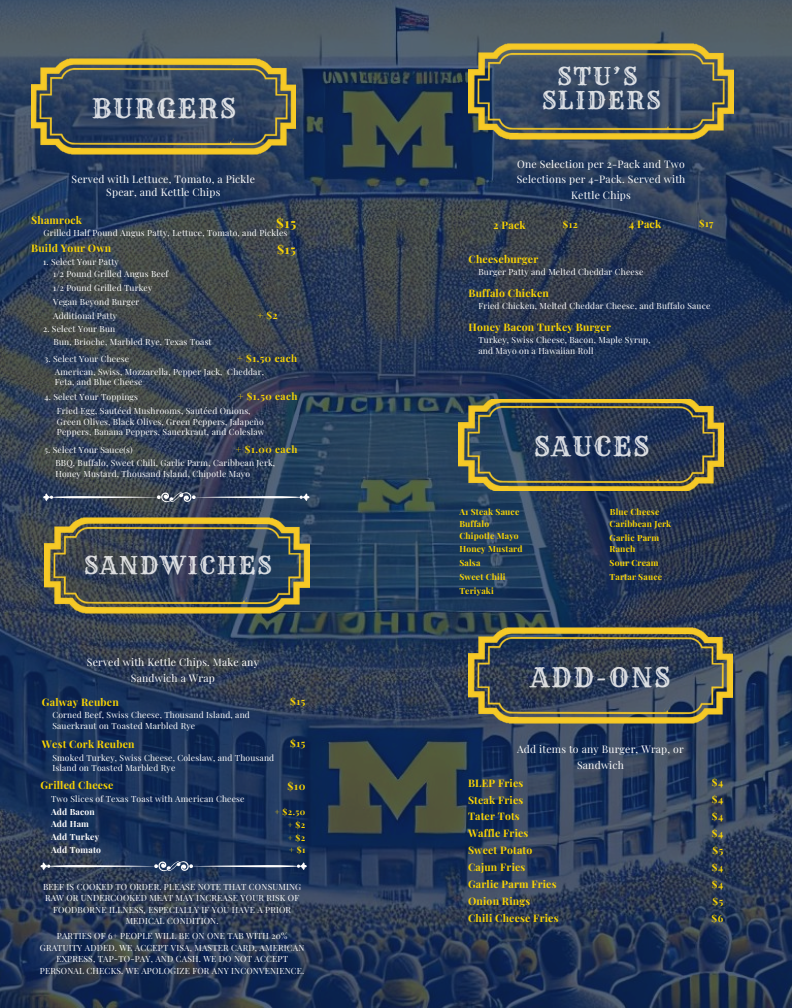
<style>
.page{position:relative;width:792px;height:1008px;background:#fff}
.page>*{position:absolute;margin:0;border:0;box-sizing:border-box;transform-origin:0 0}
.t1{font:26.5px "Rye";letter-spacing:.07em;color:#fff}
.t2{font:24.1px/23.5px "Rye";letter-spacing:.065em;color:#fff;text-align:center}
.t3{font:700 13.3px "Playfair Display";color:#fad402}
.t4{font:700 12.3px "Playfair Display";color:#fad402}
.t5{font:700 10.4px "Playfair Display";letter-spacing:.02em;color:#fad402}
.t6{font:10.4px/15.6px "Playfair Display";letter-spacing:.02em;color:#fff;text-align:center}
.t7{font:700 10px "Playfair Display";color:#fad402}
.t8{font:700 9.9px "Playfair Display";letter-spacing:.05em;color:#fad402}
.t9{font:700 9.5px "Playfair Display";color:#fad402}
.t10{font:8.5px/11.4px "Playfair Display";letter-spacing:.02em;color:#fff}
.t11{font:700 8.5px "Playfair Display";letter-spacing:.02em;color:#fad402}
.t12{font:700 8.5px "Playfair Display";letter-spacing:.02em;color:#fff}
</style>
<div class="page">
<img style="left:0;top:0;width:792px;height:1008px">
<img style="left:469px;top:44px;width:264px;height:96px">
<img style="left:31px;top:59px;width:265px;height:96px">
<img style="left:45px;top:518px;width:264px;height:96px">
<img style="left:468px;top:628px;width:265px;height:96px">
<img style="left:458px;top:399px;width:265px;height:91px">
<svg style="left:43px;top:492px;width:266px;height:11px;background:#545f71"></svg>
<svg style="left:40px;top:861px;width:267px;height:11px;background:#445572"></svg>
<h1 class="t1" style="left:91px;top:92px;width:146px">BURGERS</h1>
<h4 class="t6" style="left:72px;top:172px;width:185px;line-height:12.8px">Served with Lettuce, Tomato, a Pickle<br>Spear, and Kettle Chips</h4>
<p class="t5" style="left:31px;top:212px;width:52px">Shamrock</p>
<p class="t10" style="left:44px;top:227px;width:245px">Grilled Half Pound Angus Patty, Lettuce, Tomato, and Pickles</p>
<p class="t3" style="left:276px;top:213px;width:22px">$15</p>
<p class="t5" style="left:31px;top:240px;width:82px">Build Your Own</p>
<p class="t4" style="left:277px;top:241px;width:20px">$15</p>
<h4 class="t10" style="left:53px;top:268px;width:117px">1/2 Pound Grilled Angus Beef</h4>
<p class="t10" style="left:53px;top:282px;width:101px">1/2 Pound Grilled Turkey</p>
<p class="t10" style="left:53px;top:296px;width:88px">Vegan Beyond Burger</p>
<h4 class="t10" style="left:53px;top:310px;width:66px">Additional Patty</h4>
<p class="t10" style="left:43px;top:255px;width:77px">1. Select Your Patty</p>
<h4 class="t8" style="left:257px;top:308px;width:22px">+ $2</h4>
<p class="t10" style="left:43px;top:323px;width:74px">2. Select Your Bun</p>
<p class="t10" style="left:54px;top:336px;width:160px">Bun, Brioche, Marbled Rye, Texas Toast</p>
<h1 class="t10" style="left:44px;top:353px;width:86px">3. Select Your Cheese</h1>
<p class="t8" style="left:237px;top:351px;width:61px">+ $1.50 each</p>
<h5 class="t10" style="left:55px;top:365px;width:210px">American, Swiss, Mozzarella, Pepper Jack, Cheddar,</h5>
<h4 class="t10" style="left:55px;top:376px;width:89px">Feta, and Blue Cheese</h4>
<p class="t10" style="left:44px;top:391px;width:95px">4. Select Your Toppings</p>
<h4 class="t8" style="left:238px;top:390px;width:61px">+ $1.50 each</h4>
<h4 class="t10" style="left:57px;top:405px;width:209px;line-height:10.7px">Fried Egg, Sautéed Mushrooms, Sautéed Onions,<br>Green Olives, Black Olives, Green Peppers, Jalapeño<br>Peppers, Banana Peppers, Sauerkraut, and Coleslaw</h4>
<p class="t10" style="left:44px;top:444px;width:90px">5. Select Your Sauce(s)</p>
<h4 class="t8" style="left:236px;top:442px;width:63px">+ $1.00 each</h4>
<h4 class="t10" style="left:55px;top:458px;width:221px;line-height:10.7px">BBQ, Buffalo, Sweet Chili, Garlic Parm, Caribbean Jerk,<br>Honey Mustard, Thousand Island, Chipotle Mayo</h4>
<h2 class="t2" style="left:84px;top:553px;width:190px">SANDWICHES</h2>
<p class="t6" style="left:87px;top:654px;width:174px">Served with Kettle Chips. Make any<br>Sandwich a Wrap</p>
<p class="t5" style="left:42px;top:695px;width:78px">Galway Reuben</p>
<p class="t10" style="left:52px;top:709px;width:199px;line-height:10.7px">Corned Beef, Swiss Cheese, Thousand Island, and<br>Sauerkraut on Toasted Marbled Rye</p>
<p class="t7" style="left:290px;top:695px;width:17px">$15</p>
<p class="t5" style="left:42px;top:736px;width:94px">West Cork Reuben</p>
<p class="t7" style="left:290px;top:736px;width:17px">$15</p>
<p class="t10" style="left:52px;top:752px;width:223px;line-height:10.7px">Smoked Turkey, Swiss Cheese, Coleslaw, and Thousand<br>Island on Toasted Marbled Rye</p>
<p class="t5" style="left:40px;top:778px;width:75px">Grilled Cheese</p>
<p class="t5" style="left:288px;top:779px;width:19px">$10</p>
<p class="t10" style="left:51px;top:793px;width:195px">Two Slices of Texas Toast with American Cheese</p>
<h6 class="t12" style="left:51px;top:806px;width:45px">Add Bacon</h6>
<h6 class="t11" style="left:275px;top:806px;width:32px">+ $2.50</h6>
<h1 class="t12" style="left:51px;top:818px;width:39px">Add Ham</h1>
<p class="t11" style="left:288px;top:819px;width:19px">+ $2</p>
<h4 class="t12" style="left:51px;top:831px;width:50px">Add Turkey</h4>
<h5 class="t11" style="left:288px;top:831px;width:19px">+ $2</h5>
<h4 class="t12" style="left:51px;top:843px;width:51px">Add Tomato</h4>
<h3 class="t11" style="left:289px;top:844px;width:18px">+ $1</h3>
<h4 class="t10" style="left:43px;top:881px;width:260px;text-align:center">BEEF IS COOKED TO ORDER. PLEASE NOTE THAT CONSUMING RAW OR UNDERCOOKED MEAT MAY INCREASE YOUR RISK OF FOODBORNE ILLNESS, ESPECIALLY IF YOU HAVE A PRIOR MEDICAL CONDITION.</h4>
<h4 class="t10" style="left:40px;top:930px;width:266px;text-align:center">PARTIES OF 6+ PEOPLE WILL BE ON ONE TAB WITH 20% GRATUITY ADDED. WE ACCEPT VISA, MASTER CARD, AMERICAN EXPRESS, TAP-TO-PAY, AND CASH. WE DO NOT ACCEPT PERSONAL CHECKS. WE APOLOGIZE FOR ANY INCONVENIENCE.</h4>
<h2 class="t2" style="left:541px;top:65px;width:121px">STU’S<br>SLIDERS</h2>
<h2 class="t6" style="left:517px;top:155px;width:170px">One Selection per 2-Pack and Two<br>Selections per 4-Pack. Served with<br>Kettle Chips</h2>
<h1 class="t5" style="left:493px;top:217px;width:34px">2 Pack</h1>
<p class="t9" style="left:563px;top:217px;width:16px">$12</p>
<h4 class="t5" style="left:629px;top:217px;width:34px">4 Pack</h4>
<h5 class="t9" style="left:699px;top:217px;width:16px">$17</h5>
<p class="t5" style="left:469px;top:252px;width:71px">Cheeseburger</p>
<h4 class="t5" style="left:469px;top:286px;width:82px">Buffalo Chicken</h4>
<h2 class="t5" style="left:469px;top:320px;width:144px">Honey Bacon Turkey Burger</h2>
<p class="t10" style="left:478px;top:266px;width:166px">Burger Patty and Melted Cheddar Cheese</p>
<p class="t10" style="left:478px;top:300px;width:233px">Fried Chicken, Melted Cheddar Cheese, and Buffalo Sauce</p>
<p class="t10" style="left:478px;top:334px;width:174px">Turkey, Swiss Cheese, Bacon, Maple Syrup,</p>
<p class="t10" style="left:478px;top:344px;width:117px">and Mayo on a Hawaiian Roll</p>
<h1 class="t1" style="left:533px;top:430px;width:118px">SAUCES</h1>
<p class="t11" style="left:459px;top:506px;width:61px">A1 Steak Sauce</p>
<p class="t11" style="left:610px;top:506px;width:51px">Blue Cheese</p>
<p class="t11" style="left:459px;top:518px;width:31px">Buffalo</p>
<p class="t11" style="left:610px;top:518px;width:63px">Caribbean Jerk</p>
<p class="t11" style="left:459px;top:530px;width:61px">Chipotle Mayo</p>
<p class="t11" style="left:459px;top:543px;width:65px">Honey Mustard</p>
<h1 class="t11" style="left:459px;top:557px;width:23px">Salsa</h1>
<p class="t11" style="left:459px;top:571px;width:48px">Sweet Chili</p>
<p class="t11" style="left:459px;top:585px;width:36px">Teriyaki</p>
<h4 class="t11" style="left:610px;top:532px;width:51px">Garlic Parm</h4>
<p class="t11" style="left:610px;top:543px;width:27px">Ranch</p>
<h4 class="t11" style="left:610px;top:557px;width:50px">Sour Cream</h4>
<p class="t11" style="left:610px;top:571px;width:54px">Tartar Sauce</p>
<h1 class="t1" style="left:530px;top:661px;width:142px">ADD-ONS</h1>
<p class="t6" style="left:517px;top:741px;width:168px">Add items to any Burger, Wrap, or<br>Sandwich</p>
<p class="t5" style="left:468px;top:775px;width:57px">BLEP Fries</p>
<p class="t8" style="left:712px;top:776px;width:13px">$4</p>
<p class="t5" style="left:468px;top:792px;width:57px">Steak Fries</p>
<p class="t8" style="left:712px;top:793px;width:13px">$4</p>
<p class="t5" style="left:468px;top:809px;width:53px">Tater Tots</p>
<p class="t8" style="left:712px;top:809px;width:13px">$4</p>
<p class="t5" style="left:468px;top:826px;width:62px">Waffle Fries</p>
<p class="t8" style="left:712px;top:826px;width:13px">$4</p>
<h5 class="t5" style="left:468px;top:843px;width:66px">Sweet Potato</h5>
<h1 class="t8" style="left:713px;top:843px;width:12px">$5</h1>
<h3 class="t5" style="left:468px;top:860px;width:59px">Cajun Fries</h3>
<h4 class="t8" style="left:712px;top:860px;width:13px">$4</h4>
<h4 class="t5" style="left:468px;top:877px;width:90px">Garlic Parm Fries</h4>
<h4 class="t8" style="left:712px;top:877px;width:13px">$4</h4>
<h4 class="t5" style="left:468px;top:894px;width:64px">Onion Rings</h4>
<h4 class="t8" style="left:713px;top:894px;width:12px">$5</h4>
<h4 class="t5" style="left:468px;top:911px;width:92px">Chili Cheese Fries</h4>
<h4 class="t8" style="left:712px;top:911px;width:13px">$6</h4>
</div>
